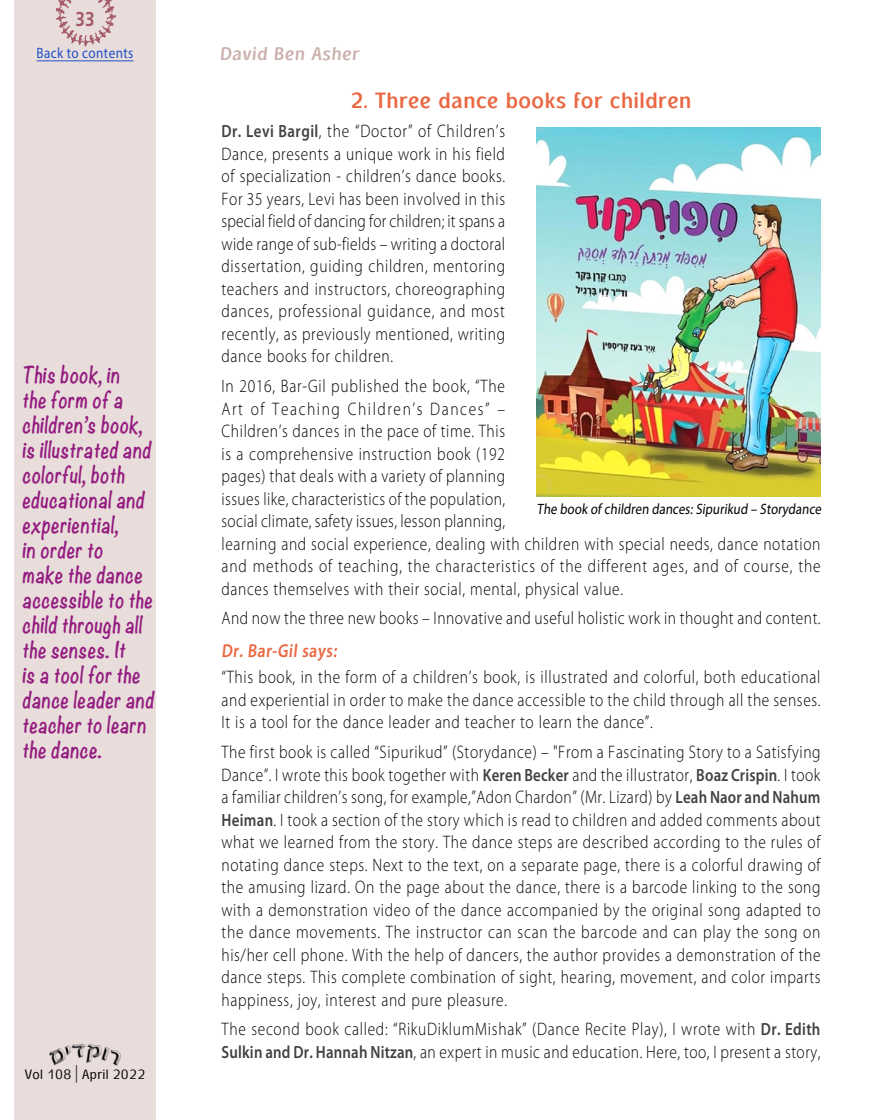
<style>
.page{position:relative;width:886px;height:1120px;background:#fff}
.page>*{position:absolute;margin:0;border:0;box-sizing:border-box;transform-origin:0 0}
.t1{font:700 22.5px "Typogarph";letter-spacing:.02em;color:#ea6842;scale:.9 1}
.t2{font:700 20.62px/25px "Noteworthy";color:#941c80;scale:.84 1}
.t3{font:700 20px "Frutiger";color:#a55b6c;scale:.85 1}
.t4{font:600 18.75px "Myriad Pro";color:#ea6842;scale:.85 1}
.t5{font:700 18.75px "Typogarph";color:#cbb0ad;scale:.9 1}
.t6{font:300 18.12px/22.5px "Myriad Pro";letter-spacing:.04em;color:#000;text-align:justify;scale:.85 1}
.t7{font:15px "Myriad Pro";color:#000;scale:.85 1}
.t8{font:15px "Myriad Pro";letter-spacing:.03em;color:#1f51c7;scale:.88 1}
.t9{font:13.75px "Typogarph";letter-spacing:.03em;color:#000;scale:.85 1}
.s1{font-weight:600;font-size:17.62px;color:#414042}
</style>
<div class="page">
<div style="left:14px;top:0;width:142px;height:1120px;background:#e8dddb"></div>
<img style="left:49px;top:1043px;width:72px;height:23px">
<img style="left:55px;top:0;width:60px;height:47px">
<img style="left:537px;top:128px;width:283px;height:369px">
<hr style="left:37px;top:61px;width:96px;height:1px;background:#1f51c7">
<p class="t3" style="left:76px;top:8px;width:24px">33</p>
<p class="t8" style="left:37px;top:44px;width:112px">Back to contents</p>
<p class="t5" style="left:220px;top:41px;width:160px">David Ben Asher</p>
<p class="t2" style="left:22px;top:362px;width:163px">This book,in<br>the form of a children’s book, is illustrated and colorful,both educationaland experiential,<br>in order to<br>make the dance accessible to the child through all the senses.It<br>is a toolfor the dance leader and teacher to learn the dance.</p>
<p class="t9" style="left:25px;top:1065px;width:143px">Vol 108 | April 2022</p>
<p class="t1" style="left:350px;top:85px;width:380px">2. Three dance books for children</p>
<p class="t6" style="left:221px;top:120px;width:335px"><span class="s1">Dr. Levi Bargil</span>, the “Doctor” of Children’s Dance, presents a unique work in his field of specialization - children’s dance books.<br>For 35 years, Levi has been involved in this special field of dancing for children; it spans a wide range of sub-fields – writing a doctoral dissertation, guiding children, mentoring teachers and instructors, choreographing dances, professional guidance, and most recently, as previously mentioned, writing dance books for children.</p>
<p class="t6" style="left:221px;top:375px;width:706px;text-align:left">In 2016, Bar-Gil published the book, “The<br>Art of Teaching Children’s Dances” –<br>Children’s dances in the pace of time. This<br>is a comprehensive instruction book (192<br>pages) that deals with a variety of planning<br>issues like, characteristics of the population,<br>social climate, safety issues, lesson planning,<br>learning and social experience, dealing with children with special needs, dance notation and methods of teaching, the characteristics of the different ages, and of course, the dances themselves with their social, mental, physical value.</p>
<p class="t6" style="left:221px;top:607px;width:706px">And now the three new books – Innovative and useful holistic work in thought and content.</p>
<p class="t4" style="left:221px;top:641px;width:140px">Dr. Bar-Gil says:</p>
<p class="t6" style="left:221px;top:666px;width:706px">“This book, in the form of a children’s book, is illustrated and colorful, both educational and experiential in order to make the dance accessible to the child through all the senses.<br>It is a tool for the dance leader and teacher to learn the dance”.</p>
<p class="t6" style="left:221px;top:741px;width:706px">The first book is called “Sipurikud” (Storydance) – "From a Fascinating Story to a Satisfying Dance”. I wrote this book together with <span class="s1">Keren Becker</span> and the illustrator, <span class="s1">Boaz Crispin</span>. I took a familiar children’s song, for example,”Adon Chardon” (Mr. Lizard) by <span class="s1">Leah Naor and Nahum Heiman</span>. I took a section of the story which is read to children and added comments about what we learned from the story. The dance steps are described according to the rules of notating dance steps. Next to the text, on a separate page, there is a colorful drawing of the amusing lizard. On the page about the dance, there is a barcode linking to the song with a demonstration video of the dance accompanied by the original song adapted to the dance movements. The instructor can scan the barcode and can play the song on his/her cell phone. With the help of dancers, the author provides a demonstration of the dance steps. This complete combination of sight, hearing, movement, and color imparts happiness, joy, interest and pure pleasure.</p>
<p class="t6" style="left:221px;top:1018px;width:706px">The second book called: “RikuDiklumMishak” (Dance Recite Play), I wrote with <span class="s1">Dr. Edith<br>Sulkin and Dr. Hannah Nitzan</span>, an expert in music and education. Here, too, I present a story,</p>
<p class="t7" style="left:537px;top:499px;width:339px">The book of children dances:Sipurikud – Storydance</p>
</div>
